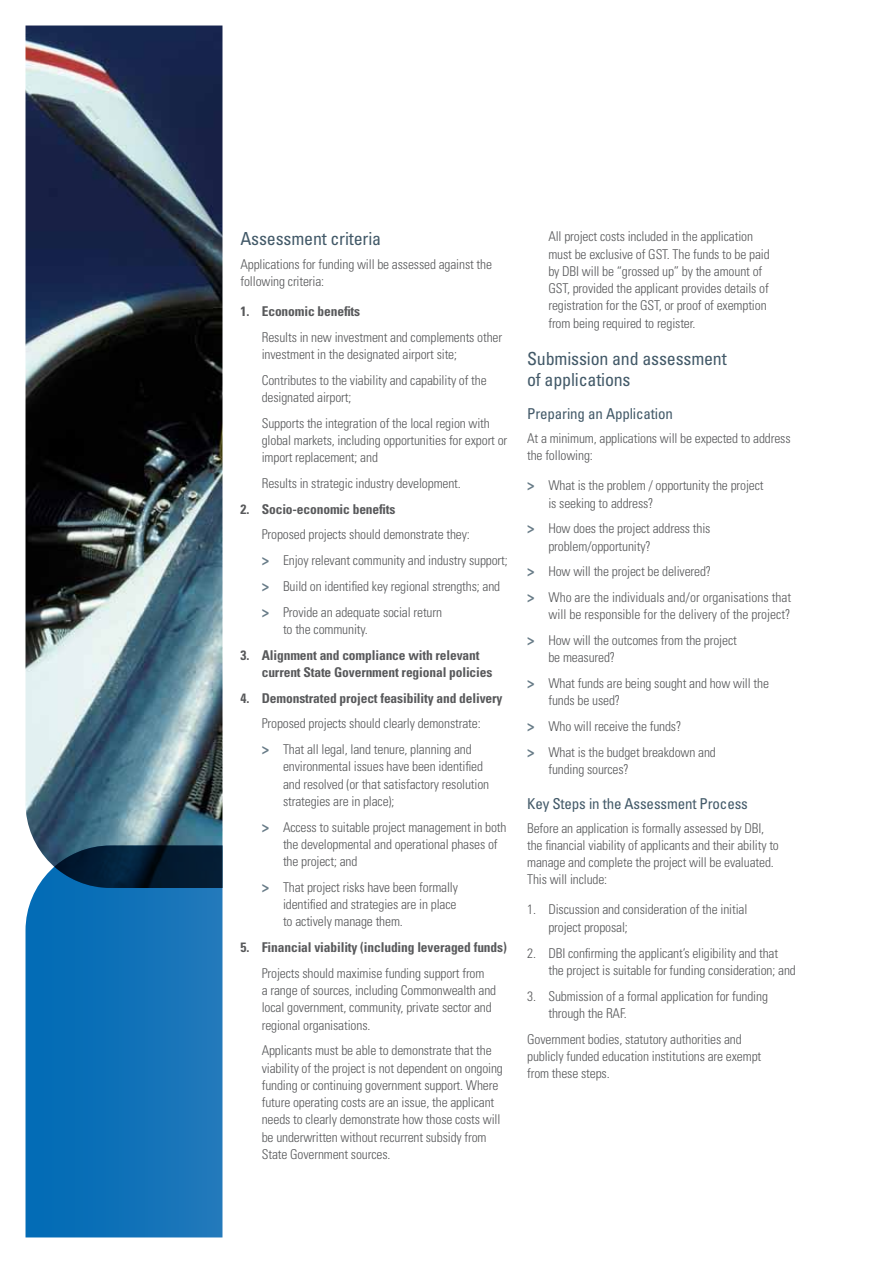
<style>
.page{position:relative;width:893px;height:1263px;background:#fff}
.page>*{position:absolute;margin:0;border:0;box-sizing:border-box;transform-origin:0 0}
.t1{font:condensed 18px/21px "Univers";letter-spacing:-.01em;color:#425968}
.t2{font:condensed 15px "Univers";letter-spacing:-.01em;color:#425968}
.t3{font:300 condensed 13.5px/17.2px "Univers";letter-spacing:-.01em;color:#58595b}
.t4{font:700 condensed 13.5px/17.2px "Univers";letter-spacing:-.01em;color:#58595b}
.s1{font-weight:700;font-size:15px;color:#677b87}
</style>
<div class="page">
<svg style="left:26px;top:888px;width:196px;height:349px;background:#1071b8"></svg>
<img style="left:26px;top:26px;width:196px;height:862px">
<svg style="left:54px;top:845px;width:168px;height:43px;background:#05233d"></svg>
<h1 class="t1" style="left:240px;top:228px;width:142px">Assessment criteria</h1>
<p class="t3" style="left:240px;top:255px;width:253px">Applications for funding will be assessed against the following criteria:</p>
<p class="t4" style="left:240px;top:302px;width:121px">1. Economic benefits</p>
<p class="t3" style="left:262px;top:328px;width:242px">Results in new investment and complements other investment in the designated airport site;</p>
<p class="t3" style="left:262px;top:371px;width:227px">Contributes to the viability and capability of the designated airport;</p>
<p class="t3" style="left:262px;top:414px;width:247px">Supports the integration of the local region with global markets, including opportunities for export or import replacement; and</p>
<p class="t3" style="left:262px;top:474px;width:201px">Results in strategic industry development.</p>
<p class="t4" style="left:240px;top:500px;width:156px">2. Socio-economic benefits</p>
<p class="t3" style="left:262px;top:522px;width:248px;line-height:25.8px">Proposed projects should demonstrate they:<br><span class="s1">&gt;</span> Enjoy relevant community and industry support; <span class="s1">&gt;</span> Build on identified key regional strengths; and <span class="s1">&gt;</span> Provide an adequate social return</p>
<p class="t3" style="left:283px;top:620px;width:86px">to the community.</p>
<p class="t4" style="left:262px;top:646px;width:232px;text-indent:-21px">3. Alignment and compliance with relevant current State Government regional policies</p>
<p class="t4" style="left:240px;top:689px;width:264px">4. Demonstrated project feasibility and delivery</p>
<p class="t3" style="left:262px;top:711px;width:220px;line-height:25.8px">Proposed projects should clearly demonstrate: <span class="s1">&gt;</span> That all legal, land tenure, planning and</p>
<p class="t3" style="left:283px;top:758px;width:208px">environmental issues have been identified and resolved (or that satisfactory resolution strategies are in place);</p>
<p class="t3" style="left:283px;top:818px;width:225px;text-indent:-21px"><span class="s1">&gt;</span> Access to suitable project management in both the developmental and operational phases of the project; and</p>
<p class="t3" style="left:283px;top:878px;width:177px;text-align:justify;text-indent:-21px"><span class="s1">&gt;</span> That project risks have been formally identified and strategies are in place to actively manage them.</p>
<p class="t4" style="left:240px;top:939px;width:268px">5. Financial viability (including leveraged funds)</p>
<p class="t3" style="left:262px;top:964px;width:236px">Projects should maximise funding support from<br>a range of sources, including Commonwealth and local government, community, private sector and regional organisations.</p>
<p class="t3" style="left:262px;top:1042px;width:243px">Applicants must be able to demonstrate that the viability of the project is not dependent on ongoing funding or continuing government support. Where future operating costs are an issue, the applicant needs to clearly demonstrate how those costs will be underwritten without recurrent subsidy from State Government sources.</p>
<p class="t3" style="left:548px;top:228px;width:223px">All project costs included in the application must be exclusive of GST. The funds to be paid by DBI will be “grossed up” by the amount of GST, provided the applicant provides details of registration for the GST, or proof of exemption from being required to register.</p>
<h1 class="t1" style="left:527px;top:348px;width:201px">Submission and assessment of applications</h1>
<p class="t2" style="left:527px;top:404px;width:147px">Preparing an Application</p>
<p class="t3" style="left:527px;top:430px;width:265px">At a minimum, applications will be expected to address the following:</p>
<p class="t3" style="left:548px;top:477px;width:217px;text-indent:-21px"><span class="s1">&gt;</span> What is the problem / opportunity the project is seeking to address?</p>
<p class="t3" style="left:548px;top:520px;width:164px;text-indent:-21px"><span class="s1">&gt;</span> How does the project address this problem/opportunity?</p>
<p class="t3" style="left:527px;top:559px;width:266px;line-height:25.8px"><span class="s1">&gt;</span> How will the project be delivered?<br><span class="s1">&gt;</span> Who are the individuals and/or organisations that</p>
<p class="t3" style="left:527px;top:602px;width:265px;line-height:25.8px;text-indent:21px">will be responsible for the delivery of the project? <span class="s1">&gt;</span> How will the outcomes from the project</p>
<p class="t3" style="left:527px;top:645px;width:243px;line-height:25.8px;text-indent:21px">be measured?<br><span class="s1">&gt;</span> What funds are being sought and how will the</p>
<p class="t3" style="left:527px;top:688px;width:190px;line-height:25.8px;text-indent:21px">funds be used?<br><span class="s1">&gt;</span> Who will receive the funds?<br><span class="s1">&gt;</span> What is the budget breakdown and</p>
<p class="t3" style="left:548px;top:761px;width:82px">funding sources?</p>
<p class="t2" style="left:527px;top:794px;width:222px">Key Steps in the Assessment Process</p>
<p class="t3" style="left:527px;top:819px;width:253px">Before an application is formally assessed by DBI, the financial viability of applicants and their ability to manage and complete the project will be evaluated.<br>This will include:</p>
<p class="t3" style="left:548px;top:901px;width:200px;text-indent:-21px">1. Discussion and consideration of the initial project proposal;</p>
<p class="t3" style="left:548px;top:944px;width:249px;text-indent:-21px">2. DBI confirming the applicant’s eligibility and that the project is suitable for funding consideration; and</p>
<p class="t3" style="left:548px;top:987px;width:221px;text-indent:-21px">3. Submission of a formal application for funding through the RAF.</p>
<p class="t3" style="left:527px;top:1030px;width:236px">Government bodies, statutory authorities and publicly funded education institutions are exempt from these steps.</p>
</div>
